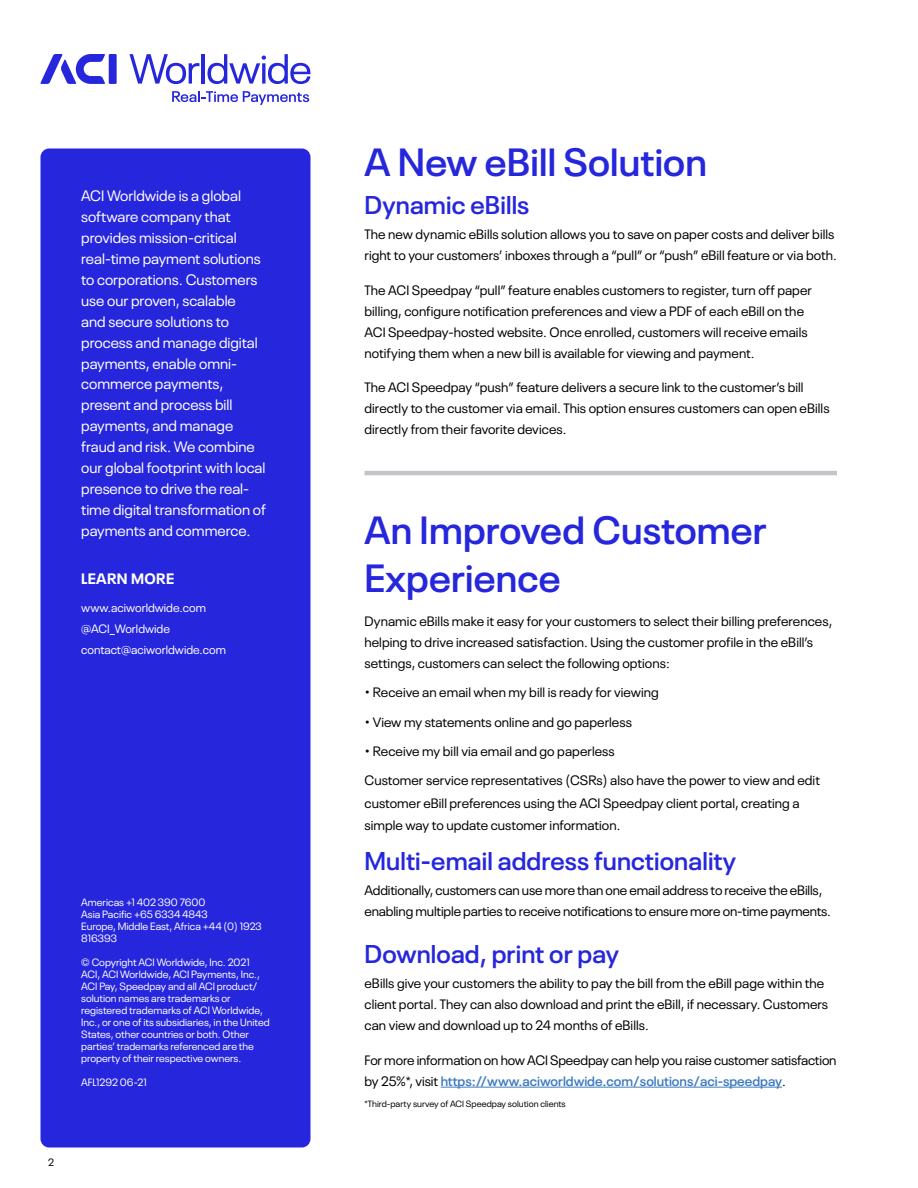
<style>
.page{position:relative;width:918px;height:1188px;background:#fff}
.page>*{position:absolute;margin:0;border:0;box-sizing:border-box;transform-origin:0 0}
.t1{font:600 39px/48px "Neue Plak";letter-spacing:.005em;color:#2626dd}
.t2{font:600 25.5px "Neue Plak";letter-spacing:.005em;color:#2626dd}
.t3{font:15px/21px "Neue Plak";color:#fff}
.t4{font:700 15px "Neue Plak";letter-spacing:.025em;color:#fff}
.t5{font:13.5px/21px "Neue Plak";letter-spacing:.005em;color:#000}
.t6{font:12px/21px "Neue Plak";color:#fff}
.t7{font:10.5px/12px "Neue Plak";color:#fff}
.t8{font:10.5px "Neue Plak";color:#000}
.t9{font:9px "Neue Plak";letter-spacing:.005em;color:#000}
.s1{font-weight:600;color:#3e7bbf}
</style>
<div class="page">
<div style="left:109px;top:54px;width:8px;height:30px;background:#2626dd"></div>
<svg style="left:40px;top:54px;width:65px;height:30px"></svg>
<svg style="left:129px;top:54px;width:70px;height:30px"></svg>
<hr style="left:202px;top:54px;width:3px;height:30px;background:#2626dd">
<svg style="left:207px;top:54px;width:103px;height:30px"></svg>
<svg style="left:172px;top:91px;width:137px;height:14px"></svg>
<div style="left:41px;top:148px;width:270px;height:999px;background:#2626dd;border-radius:9px"></div>
<hr style="left:441px;top:1087px;width:341px;height:1px;background:#3e7bbf">
<hr style="left:365px;top:471px;width:472px;height:4px;background:#c2c4c8">
<p class="t3" style="left:81px;top:186px;width:186px">ACI Worldwide is a global software company that provides mission-critical real-time payment solutions to corporations. Customers use our proven, scalable<br>and secure solutions to process and manage digital payments, enable omni&shy;commerce payments, present and process bill payments, and manage fraud and risk. We combine our global footprint with local presence to drive the real&shy;time digital transformation of payments and commerce.</p>
<p class="t4" style="left:81px;top:573px;width:95px">LEARN MORE</p>
<p class="t6" style="left:81px;top:598px;width:146px">www.aciworldwide.com @ACI_Worldwide contact@aciworldwide.com</p>
<p class="t7" style="left:81px;top:897px;width:182px">Americas +1 402 390 7600<br>Asia Pacific +65 6334 4843<br>Europe, Middle East, Africa +44 (0) 1923<br>816393</p>
<p class="t7" style="left:81px;top:957px;width:190px">© Copyright ACI Worldwide, Inc. 2021<br>ACI, ACI Worldwide, ACI Payments, Inc., ACI Pay, Speedpay and all ACI product/ solution names are trademarks or registered trademarks of ACI Worldwide, Inc., or one of its subsidiaries, in the United States, other countries or both. Other parties’ trademarks referenced are the property of their respective owners.</p>
<p class="t7" style="left:81px;top:1077px;width:67px">AFL1292 06-21</p>
<p class="t8" style="left:48px;top:1158px;width:7px">2</p>
<h1 class="t1" style="left:364px;top:142px;width:344px">A New eBill Solution</h1>
<h2 class="t2" style="left:364px;top:195px;width:166px">Dynamic eBills</h2>
<p class="t5" style="left:364px;top:225px;width:474px">The new dynamic eBills solution allows you to save on paper costs and deliver bills right to your customers’ inboxes through a “pull” or “push” eBill feature or via both.</p>
<p class="t5" style="left:364px;top:280px;width:449px">The ACI Speedpay “pull” feature enables customers to register, turn off paper billing, configure notification preferences and view a PDF of each eBill on the ACI Speedpay-hosted website. Once enrolled, customers will receive emails notifying them when a new bill is available for viewing and payment.</p>
<p class="t5" style="left:364px;top:378px;width:467px">The ACI Speedpay “push” feature delivers a secure link to the customer’s bill directly to the customer via email. This option ensures customers can open eBills directly from their favorite devices.</p>
<h1 class="t1" style="left:364px;top:509px;width:404px">An Improved Customer<br>Experience</h1>
<p class="t5" style="left:364px;top:612px;width:469px">Dynamic eBills make it easy for your customers to select their billing preferences, helping to drive increased satisfaction. Using the customer profile in the eBill’s settings, customers can select the following options:</p>
<p class="t5" style="left:364px;top:683px;width:296px">• Receive an email when my bill is ready for viewing</p>
<p class="t5" style="left:364px;top:712px;width:269px">• View my statements online and go paperless</p>
<p class="t5" style="left:364px;top:737px;width:457px;line-height:29.2px">• Receive my bill via email and go paperless<br>Customer service representatives (CSRs) also have the power to view and edit</p>
<p class="t5" style="left:364px;top:793px;width:437px;line-height:22.5px">customer eBill preferences using the ACI Speedpay client portal, creating a simple way to update customer information.</p>
<h2 class="t2" style="left:364px;top:851px;width:373px">Multi-email address functionality</h2>
<p class="t5" style="left:364px;top:881px;width:468px">Additionally, customers can use more than one email address to receive the eBills, enabling multiple parties to receive notifications to ensure more on-time payments.</p>
<h2 class="t2" style="left:364px;top:944px;width:256px">Download, print or pay</h2>
<p class="t5" style="left:364px;top:974px;width:465px">eBills give your customers the ability to pay the bill from the eBill page within the client portal. They can also download and print the eBill, if necessary. Customers can view and download up to 24 months of eBills.</p>
<p class="t5" style="left:364px;top:1051px;width:474px">For more information on how ACI Speedpay can help you raise customer satisfaction by 25%*, visit <span class="s1">https://www.aciworldwide.com/solutions/aci-speedpay</span>.</p>
<p class="t9" style="left:364px;top:1100px;width:203px">*Third-party survey of ACI Speedpay solution clients</p>
</div>
